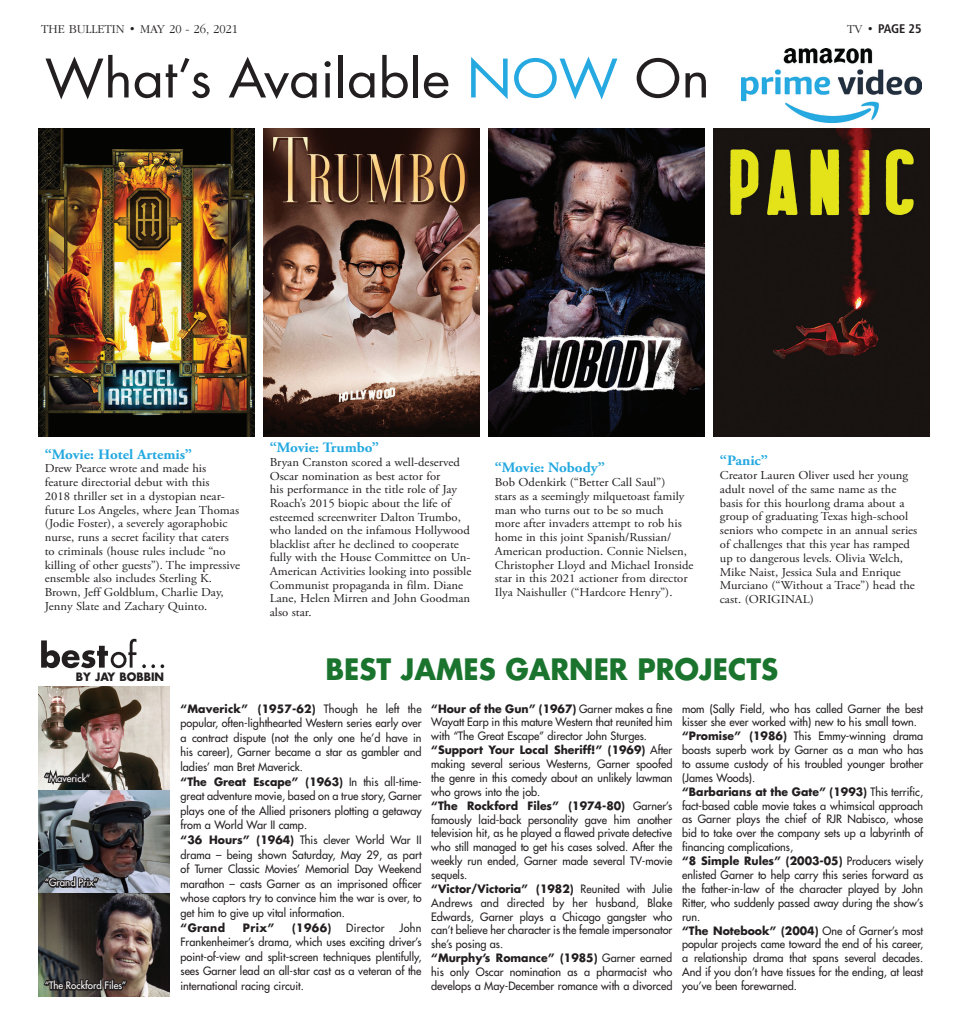
<style>
.page{position:relative;width:968px;height:1035px;background:#fff}
.page>*{position:absolute;margin:0;border:0;box-sizing:border-box;transform-origin:0 0}
.t1{font:51.62px "Futura Std";color:#231f20;scale:1.05 1}
.t2{font:700 28.75px "Futura Std";color:#1a742d;scale:.96 1}
.t3{font:700 14.38px "Adobe Garamond Pro";color:#25a9e0;scale:1.05 1}
.t4{font:300 12.5px "ITC Garamond Std";color:#231f20}
.t5{font:700 condensed 12.5px "Frutiger LT Std";letter-spacing:-.015em;color:#231f20}
.t6{font:12px/13.8px "Adobe Garamond Pro";color:#231f20;scale:1.05 1}
.t7{font:500 11.25px/13.9px "Futura Std";color:#231f20;scale:.96 1}
.t8{font:700 11.25px "Futura Std";letter-spacing:.035em;color:#231f20;scale:.96 1}
.t9{font:700 11.25px "Futura Std";color:#231f20;scale:.96 1}
.t10{font:500 11.25px "Futura Std";letter-spacing:.03em;color:#231f20;scale:.96 1}
.t11{font:500 10px "Futura Std";color:#fff;scale:.96 1}
.s1{font-family:"ITC Garamond Std";font-weight:300;font-stretch:normal}
.s2{color:#25a9e0}
.s3{font-weight:700}
</style>
<div class="page">
<img style="left:741px;top:49px;width:180px;height:73px">
<img style="left:264px;top:129px;width:215px;height:307px">
<img style="left:39px;top:129px;width:215px;height:307px">
<img style="left:714px;top:129px;width:215px;height:307px">
<img style="left:489px;top:129px;width:215px;height:307px">
<svg style="left:41px;top:639px;width:123px;height:29px"></svg>
<img style="left:39px;top:687px;width:130px;height:103px">
<img style="left:39px;top:790px;width:130px;height:103px">
<img style="left:39px;top:893px;width:130px;height:103px">
<svg style="left:42px;top:978px;width:87px;height:14px"></svg>
<svg style="left:42px;top:765px;width:51px;height:23px"></svg>
<svg style="left:42px;top:875px;width:59px;height:14px"></svg>
<p class="t4" style="left:41px;top:24px;width:198px">THE BULLETIN • MAY 20 - 26, 2021</p>
<p class="t5" style="left:847px;top:21px;width:76px"><span class="s1">TV •</span> PAGE 25</p>
<h1 class="t1" style="left:45px;top:49px;width:635px">What’s Available <span class="s2">NOW</span> On</h1>
<p class="t3" style="left:45px;top:448px;width:142px">“Movie: Hotel Artemis”</p>
<p class="t6" style="left:45px;top:463px;width:188px">Drew Pearce wrote and made his feature directorial debut with this<br>2018 thriller set in a dystopian near&shy;future Los Angeles, where Jean Thomas (Jodie Foster), a severely agoraphobic nurse, runs a secret facility that caters to criminals (house rules include “no killing of other guests”). The impressive ensemble also includes Sterling K.<br>Brown, Jeff Goldblum, Charlie Day, Jenny Slate and Zachary Quinto.</p>
<p class="t3" style="left:270px;top:442px;width:105px">“Movie: Trumbo”</p>
<p class="t6" style="left:270px;top:457px;width:193px">Bryan Cranston scored a well-deserved Oscar nomination as best actor for<br>his performance in the title role of Jay Roach’s 2015 biopic about the life of esteemed screenwriter Dalton Trumbo, who landed on the infamous Hollywood blacklist after he declined to cooperate fully with the House Committee on Un-American Activities looking into possible Communist propaganda in film. Diane Lane, Helen Mirren and John Goodman also star.</p>
<p class="t3" style="left:495px;top:462px;width:106px">“Movie: Nobody”</p>
<p class="t6" style="left:495px;top:477px;width:191px">Bob Odenkirk (“Better Call Saul”)<br>stars as a seemingly milquetoast family man who turns out to be so much<br>more after invaders attempt to rob his home in this joint Spanish/Russian/ American production. Connie Nielsen, Christopher Lloyd and Michael Ironside star in this 2021 actioner from director Ilya Naishuller (“Hardcore Henry”).</p>
<p class="t3" style="left:720px;top:455px;width:47px">“Panic”</p>
<p class="t6" style="left:720px;top:470px;width:189px">Creator Lauren Oliver used her young adult novel of the same name as the basis for this hourlong drama about a group of graduating Texas high-school seniors who compete in an annual series of challenges that this year has ramped up to dangerous levels. Olivia Welch, Mike Naist, Jessica Sula and Enrique Murciano (“Without a Trace”) head the cast. (ORIGINAL)</p>
<p class="t9" style="left:76px;top:672px;width:93px">BY JAY BOBBIN</p>
<p class="t11" style="left:45px;top:773px;width:49px">“Maverick”</p>
<p class="t11" style="left:45px;top:878px;width:57px">“Grand Prix”</p>
<p class="t11" style="left:45px;top:980px;width:86px">“The Rockford Files”</p>
<h2 class="t2" style="left:325px;top:656px;width:473px">BEST JAMES GARNER PROJECTS</h2>
<p class="t7" style="left:180px;top:702px;width:253px;line-height:14.6px"><span class="s3">“Maverick” (1957-62)</span> Though he left the popular, often-lighthearted Western series early over a contract dispute (not the only one he’d have in his career), Garner became a star as gambler and ladies’ man Bret Maverick.<br><span class="s3">“The Great Escape” (1963)</span> In this all-time&shy;great adventure movie, based on a true story, Garner plays one of the Allied prisoners plotting a getaway from a World War II camp.<br><span class="s3">“36 Hours” (1964)</span> This clever World War II drama – being shown Saturday, May 29, as part of Turner Classic Movies’ Memorial Day Weekend marathon – casts Garner as an imprisoned officer whose captors try to convince him the war is over, to get him to give up vital information.</p>
<p class="t8" style="left:180px;top:922px;width:48px">“Grand</p>
<p class="t8" style="left:243px;top:922px;width:34px">Prix”</p>
<p class="t8" style="left:292px;top:922px;width:42px">(1966)</p>
<p class="t10" style="left:346px;top:922px;width:41px">Director</p>
<p class="t7" style="left:431px;top:702px;width:253px"><span class="s3">“Hour of the Gun” (1967)</span> Garner makes a fine Wayatt Earp in this mature Western that reunited him with “The Great Escape” director John Sturges. <span class="s3">“Support Your Local Sheriff!” (1969)</span> After making several serious Westerns, Garner spoofed the genre in this comedy about an unlikely lawman who grows into the job.<br><span class="s3">“The Rockford Files” (1974-80)</span> Garner’s famously laid-back personality gave him another television hit, as he played a flawed private detective who still managed to get his cases solved. After the weekly run ended, Garner made several TV-movie sequels.<br><span class="s3">“Victor/Victoria” (1982)</span> Reunited with Julie Andrews and directed by her husband, Blake Edwards, Garner plays a Chicago gangster who can’t believe her character is the female impersonator she’s posing as.<br><span class="s3">“Murphy’s Romance” (1985)</span> Garner earned his only Oscar nomination as a pharmacist who develops a May-December romance with a divorced</p>
<p class="t7" style="left:682px;top:702px;width:253px">mom (Sally Field, who has called Garner the best kisser she ever worked with) new to his small town. <span class="s3">“Promise” (1986)</span> This Emmy-winning drama boasts superb work by Garner as a man who has to assume custody of his troubled younger brother (James Woods).<br><span class="s3">“Barbarians at the Gate” (1993)</span> This terrific, fact-based cable movie takes a whimsical approach as Garner plays the chief of RJR Nabisco, whose bid to take over the company sets up a labyrinth of financing complications,<br><span class="s3">“8 Simple Rules” (2003-05)</span> Producers wisely enlisted Garner to help carry this series forward as the father-in-law of the character played by John Ritter, who suddenly passed away during the show’s run.<br><span class="s3">“The Notebook” (2004)</span> One of Garner’s most popular projects came toward the end of his career, a relationship drama that spans several decades.<br>And if you don’t have tissues for the ending, at least you’ve been forewarned.</p>
<p class="t7" style="left:180px;top:921px;width:253px;line-height:14.6px;text-align:justify;text-indent:219px">John Frankenheimer’s drama, which uses exciting driver’s point-of-view and split-screen techniques plentifully, sees Garner lead an all-star cast as a veteran of the international racing circuit.</p>
</div>
